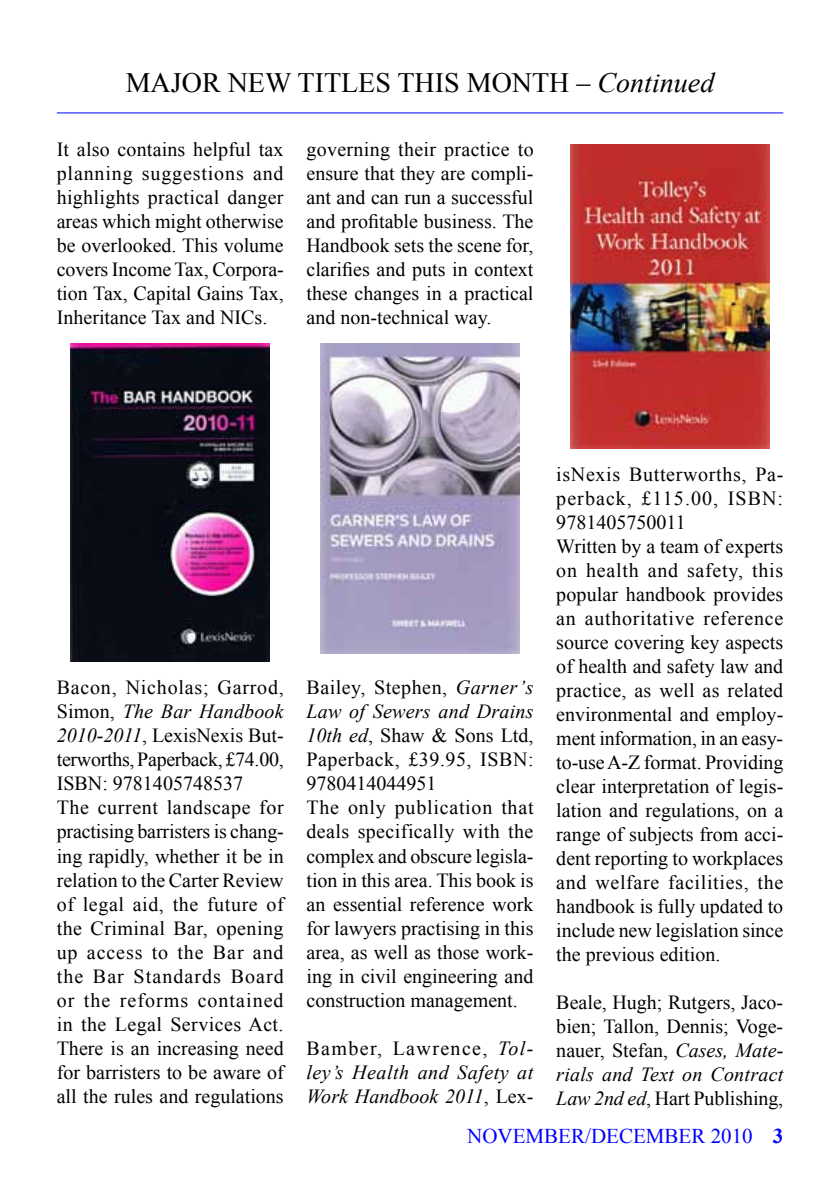
<style>
.page{position:relative;width:840px;height:1191px;background:#fff}
.page>*{position:absolute;margin:0;border:0;box-sizing:border-box;transform-origin:0 0}
.t1{font:28px "Times New Roman";color:#000}
.t2{font:21px "Times New Roman";color:#00f}
.t3{font:20px/24px "Times New Roman";color:#000;text-align:justify}
.t4{font:italic 20px/24px "Times New Roman";letter-spacing:.025em;color:#000;text-align:justify}
.s1{font-style:italic}
.s2{font-style:normal}
.s3{font-weight:700}
</style>
<div class="page">
<hr style="left:57px;top:112px;width:725px;height:1px;background:#00f">
<img style="left:70px;top:343px;width:200px;height:319px">
<img style="left:320px;top:343px;width:199px;height:311px">
<img style="left:570px;top:144px;width:199px;height:304px">
<h1 class="t1" style="left:126px;top:64px;width:590px">MAJOR NEW TITLES THIS MONTH – <span class="s1">Continued</span></h1>
<p class="t3" style="left:57px;top:137px;width:228px">It also contains helpful tax planning suggestions and highlights practical danger areas which might otherwise be overlooked. This volume covers Income Tax, Corpora&shy;tion Tax, Capital Gains Tax, Inheritance Tax and NICs.</p>
<p class="t3" style="left:306px;top:137px;width:228px">governing their practice to ensure that they are compli&shy;ant and can run a successful and profitable business. The Handbook sets the scene for, clarifies and puts in context these changes in a practical and non-technical way.</p>
<p class="t3" style="left:57px;top:675px;width:228px;text-align:left">Bacon, Nicholas; Garrod,<br>Simon, <span class="s1">The Bar Handbook<br>2010-2011</span>, LexisNexis But&shy;terworths, Paperback, £74.00,<br>ISBN: 9781405748537<br>The current landscape for practising barristers is chang&shy;ing rapidly, whether it be in relation to the Carter Review of legal aid, the future of the Criminal Bar, opening up access to the Bar and the Bar Standards Board or the reforms contained in the Legal Services Act.<br>There is an increasing need for barristers to be aware of all the rules and regulations</p>
<p class="t3" style="left:306px;top:675px;width:228px;text-align:left">Bailey, Stephen, <span class="s1">Garner’s<br>Law of Sewers and Drains<br>10th ed</span>, Shaw &amp; Sons Ltd,<br>Paperback, £39.95, ISBN:<br>9780414044951<br>The only publication that deals specifically with the complex and obscure legisla&shy;tion in this area. This book is an essential reference work for lawyers practising in this area, as well as those work&shy;ing in civil engineering and construction management.</p>
<p class="t4" style="left:306px;top:1035px;width:228px"><span class="s2">Bamber, Lawrence,</span> Tol&shy;ley’s Health and Safety at Work Handbook 2011<span class="s2">, Lex-</span></p>
<p class="t3" style="left:556px;top:461px;width:228px;text-align:left">isNexis Butterworths, Pa&shy;perback, £115.00, ISBN:<br>9781405750011<br>Written by a team of experts on health and safety, this popular handbook provides an authoritative reference source covering key aspects of health and safety law and practice, as well as related environmental and employ&shy;ment information, in an easy&shy;to-use A-Z format. Providing clear interpretation of legis&shy;lation and regulations, on a range of subjects from acci&shy;dent reporting to workplaces and welfare facilities, the handbook is fully updated to include new legislation since the previous edition.</p>
<p class="t3" style="left:556px;top:989px;width:228px">Beale, Hugh; Rutgers, Jaco&shy;bien; Tallon, Dennis; Voge&shy;nauer, Stefan, <span class="s1">Cases, Mate&shy;rials and Text on Contract Law 2nd ed</span>, Hart Publishing,</p>
<p class="t2" style="left:467px;top:1122px;width:317px">NOVEMBER/DECEMBER 2010 <span class="s3">3</span></p>
</div>
